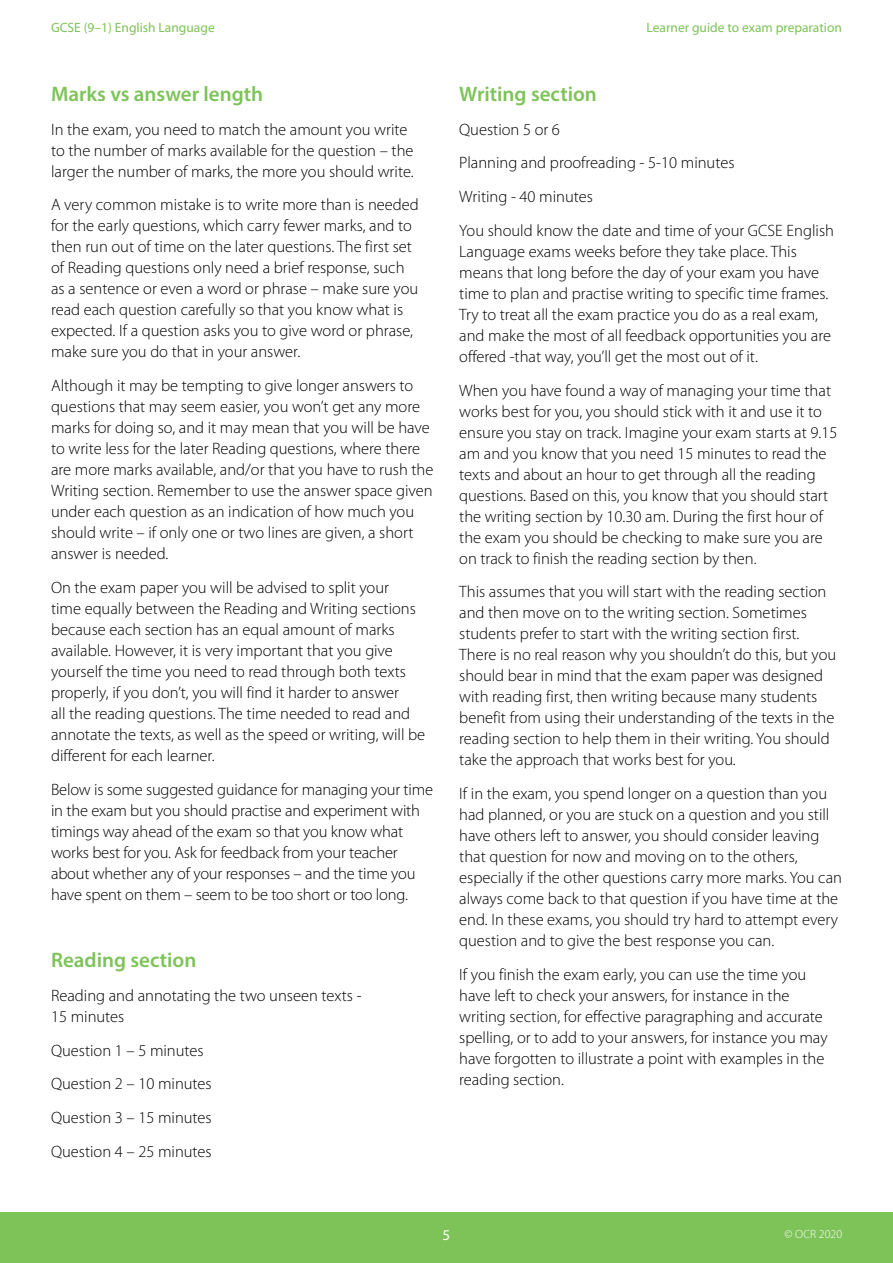
<style>
.page{position:relative;width:893px;height:1263px;background:#fff}
.page>*{position:absolute;margin:0;border:0;box-sizing:border-box;transform-origin:0 0}
.Body{font:600 21px "Myriad Pro";color:#7dc358}
.Body-2{font:300 16.5px/21px "Myriad Pro";color:#000}
.t1{font:15px "Myriad Pro";color:#fff}
.t2{font:13.5px "Myriad Pro";color:#7dc358}
.t3{font:300 12px "Myriad Pro";color:#fff}
</style>
<div class="page">
<div style="left:0;top:1212px;width:893px;height:51px;background:#7dc358"></div>
<p class="t2" style="left:51px;top:19px;width:165px">GCSE (9–1) English Language</p>
<h3 class="Body" style="left:51px;top:80px;width:214px">Marks vs answer length</h3>
<h3 class="Body-2" style="left:51px;top:119px;width:364px">In the exam, you need to match the amount you write to the number of marks available for the question – the larger the number of marks, the more you should write.</h3>
<h3 class="Body-2" style="left:51px;top:195px;width:369px">A very common mistake is to write more than is needed for the early questions, which carry fewer marks, and to then run out of time on the later questions. The first set of Reading questions only need a brief response, such as a sentence or even a word or phrase – make sure you read each question carefully so that you know what is expected. If a question asks you to give word or phrase, make sure you do that in your answer.</h3>
<h3 class="Body-2" style="left:51px;top:375px;width:384px">Although it may be tempting to give longer answers to questions that may seem easier, you won’t get any more marks for doing so, and it may mean that you will be have to write less for the later Reading questions, where there are more marks available, and/or that you have to rush the Writing section. Remember to use the answer space given under each question as an indication of how much you should write – if only one or two lines are given, a short answer is needed.</h3>
<h3 class="Body-2" style="left:51px;top:577px;width:376px">On the exam paper you will be advised to split your<br>time equally between the Reading and Writing sections because each section has an equal amount of marks available. However, it is very important that you give yourself the time you need to read through both texts properly, if you don’t, you will find it harder to answer<br>all the reading questions. The time needed to read and annotate the texts, as well as the speed or writing, will be different for each learner.</h3>
<h3 class="Body-2" style="left:51px;top:779px;width:384px">Below is some suggested guidance for managing your time in the exam but you should practise and experiment with timings way ahead of the exam so that you know what works best for you. Ask for feedback from your teacher about whether any of your responses – and the time you have spent on them – seem to be too short or too long.</h3>
<h3 class="Body" style="left:51px;top:947px;width:147px">Reading section</h3>
<h3 class="Body-2" style="left:51px;top:985px;width:312px">Reading and annotating the two unseen texts -<br>15 minutes</h3>
<h3 class="Body-2" style="left:51px;top:1040px;width:154px">Question 1 – 5 minutes</h3>
<h3 class="Body-2" style="left:51px;top:1074px;width:162px">Question 2 – 10 minutes</h3>
<h3 class="Body-2" style="left:51px;top:1107px;width:162px">Question 3 – 15 minutes</h3>
<h3 class="Body-2" style="left:51px;top:1141px;width:162px">Question 4 – 25 minutes</h3>
<p class="t2" style="left:647px;top:19px;width:197px">Learner guide to exam preparation</p>
<h3 class="Body" style="left:459px;top:80px;width:139px">Writing section</h3>
<h3 class="Body-2" style="left:459px;top:119px;width:102px">Question 5 or 6</h3>
<h3 class="Body-2" style="left:459px;top:153px;width:277px">Planning and proofreading - 5-10 minutes</h3>
<h3 class="Body-2" style="left:459px;top:186px;width:135px">Writing - 40 minutes</h3>
<h3 class="Body-2" style="left:459px;top:220px;width:376px">You should know the date and time of your GCSE English Language exams weeks before they take place. This means that long before the day of your exam you have time to plan and practise writing to specific time frames.<br>Try to treat all the exam practice you do as a real exam, and make the most of all feedback opportunities you are offered -that way, you’ll get the most out of it.</h3>
<h3 class="Body-2" style="left:459px;top:380px;width:380px">When you have found a way of managing your time that works best for you, you should stick with it and use it to ensure you stay on track. Imagine your exam starts at 9.15 am and you know that you need 15 minutes to read the texts and about an hour to get through all the reading questions. Based on this, you know that you should start the writing section by 10.30 am. During the first hour of the exam you should be checking to make sure you are on track to finish the reading section by then.</h3>
<h3 class="Body-2" style="left:459px;top:582px;width:379px">This assumes that you will start with the reading section and then move on to the writing section. Sometimes students prefer to start with the writing section first.<br>There is no real reason why you shouldn’t do this, but you should bear in mind that the exam paper was designed with reading first, then writing because many students benefit from using their understanding of the texts in the reading section to help them in their writing. You should take the approach that works best for you.</h3>
<h3 class="Body-2" style="left:459px;top:783px;width:384px">If in the exam, you spend longer on a question than you had planned, or you are stuck on a question and you still have others left to answer, you should consider leaving that question for now and moving on to the others, especially if the other questions carry more marks. You can always come back to that question if you have time at the end. In these exams, you should try hard to attempt every question and to give the best response you can.</h3>
<h3 class="Body-2" style="left:459px;top:964px;width:370px">If you finish the exam early, you can use the time you have left to check your answers, for instance in the writing section, for effective paragraphing and accurate spelling, or to add to your answers, for instance you may have forgotten to illustrate a point with examples in the reading section.</h3>
<p class="t1" style="left:443px;top:1226px;width:9px">5</p>
<p class="t3" style="left:784px;top:1228px;width:59px">© OCR 2020</p>
</div>
